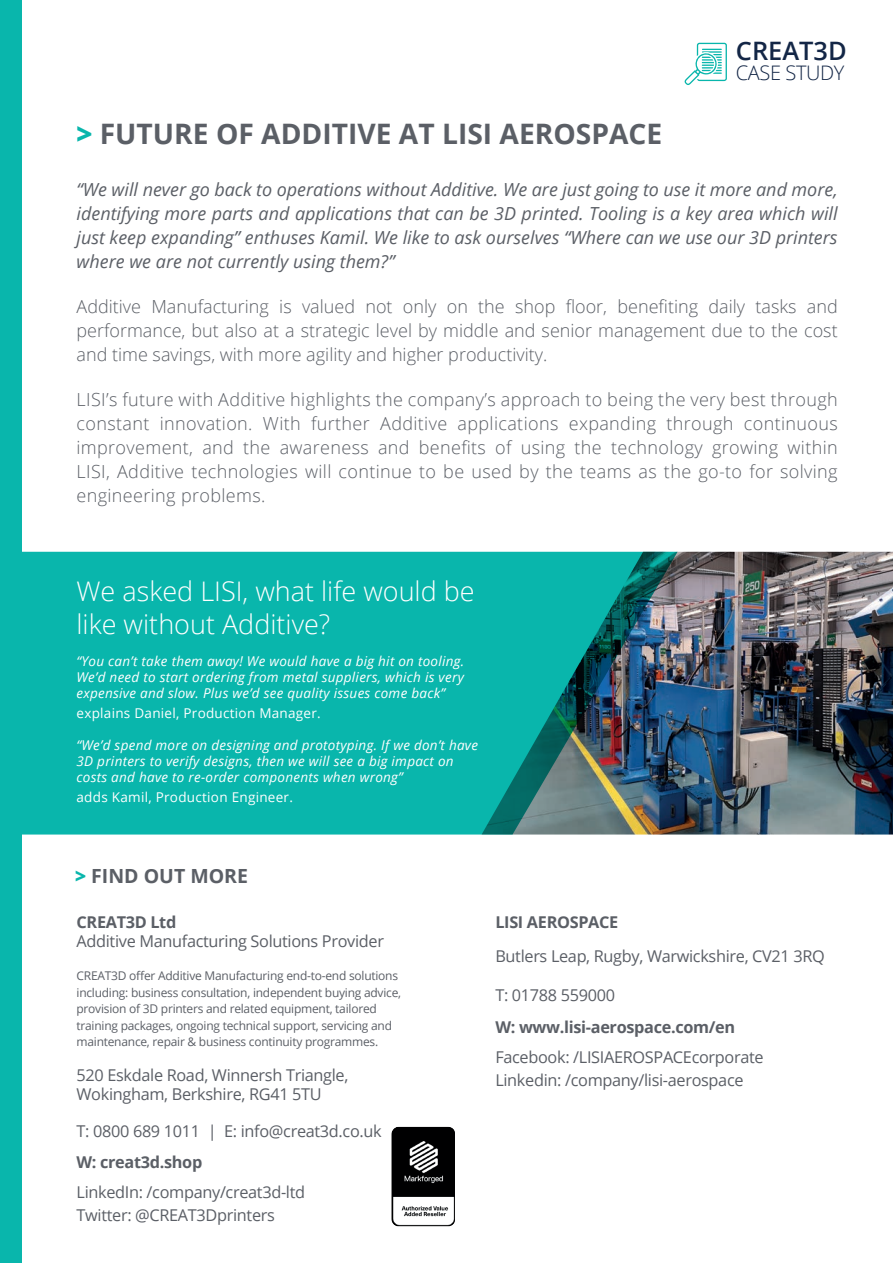
<style>
.page{position:relative;width:893px;height:1263px;background:#fff}
.page>*{position:absolute;margin:0;border:0;box-sizing:border-box;transform-origin:0 0}
.t1{font:700 28.2px "Open Sans";color:#5b5f66}
.t2{font:300 27px/32.4px "Open Sans";color:#fff}
.t3{font:600 25.35px "Open Sans";color:#132646}
.t4{font:300 19.95px "Open Sans";letter-spacing:-.02em;color:#132646}
.t5{font:700 19.5px "Open Sans";color:#5b5f66}
.t6{font:300 18px/24px "Open Sans";letter-spacing:.01em;color:#5b5f66;text-align:justify}
.t7{font:italic 18px/24px "Open Sans";color:#5b5f66;text-align:justify}
.t8{font:16.35px/22.5px "Open Sans";letter-spacing:-.02em;color:#5b5f66}
.t9{font:700 16.35px "Open Sans";letter-spacing:-.02em;color:#5b5f66}
.t10{font:italic 13.5px/16.2px "Open Sans";letter-spacing:.02em;color:#fff;text-align:justify}
.t11{font:13.5px "Open Sans";letter-spacing:.02em;color:#fff}
.t12{font:12px/16.5px "Open Sans";letter-spacing:-.02em;color:#5b5f66}
.s1{font-weight:800;color:#09b6ac}
.s2{font-weight:700}
</style>
<div class="page">
<img style="left:678px;top:552px;width:215px;height:282px">
<svg style="left:21px;top:552px;width:657px;height:282px;background:#12a7a0"></svg>
<img style="left:392px;top:1127px;width:63px;height:99px">
<div style="left:0;top:0;width:21px;height:1263px;background:#09b6ac"></div>
<svg style="left:685px;top:43px;width:42px;height:42px"></svg>
<h1 class="t1" style="left:77px;top:114px;width:587px"><span class="s1">&gt;</span> FUTURE OF ADDITIVE AT LISI AEROSPACE</h1>
<h3 class="t3" style="left:736px;top:34px;width:112px">CREAT3D</h3>
<p class="t4" style="left:736px;top:59px;width:110px">CASE STUDY</p>
<p class="t7" style="left:77px;top:177px;width:763px">“We will never go back to operations without Additive. We are just going to use it more and more, identifying more parts and applications that can be 3D printed. Tooling is a key area which will just keep expanding” enthuses Kamil. We like to ask ourselves “Where can we use our 3D printers where we are not currently using them?”</p>
<p class="t6" style="left:77px;top:294px;width:763px">Additive Manufacturing is valued not only on the shop floor, benefiting daily tasks and performance, but also at a strategic level by middle and senior management due to the cost and time savings, with more agility and higher productivity.</p>
<p class="t6" style="left:77px;top:387px;width:763px">LISI’s future with Additive highlights the company’s approach to being the very best through constant innovation. With further Additive applications expanding through continuous improvement, and the awareness and benefits of using the technology growing within LISI, Additive technologies will continue to be used by the teams as the go-to for solving engineering problems.</p>
<h2 class="t2" style="left:77px;top:574px;width:400px">We asked LISI, what life would be like without Additive?</h2>
<p class="t10" style="left:77px;top:652px;width:389px">“You can’t take them away! We would have a big hit on tooling.<br>We’d need to start ordering from metal suppliers, which is very expensive and slow. Plus we’d see quality issues come back”</p>
<p class="t11" style="left:77px;top:703px;width:246px">explains Daniel, Production Manager.</p>
<p class="t10" style="left:77px;top:736px;width:403px;text-align:left">“We’d spend more on designing and prototyping. If we don’t have<br>3D printers to verify designs, then we will see a big impact on costs and have to re-order components when wrong”</p>
<p class="t11" style="left:77px;top:787px;width:218px">adds Kamil, Production Engineer.</p>
<p class="t5" style="left:75px;top:862px;width:174px"><span class="s1">&gt;</span> FIND OUT MORE</p>
<p class="t9" style="left:77px;top:910px;width:101px">CREAT3D Ltd</p>
<p class="t8" style="left:77px;top:930px;width:309px">Additive Manufacturing Solutions Provider</p>
<p class="t12" style="left:77px;top:967px;width:326px">CREAT3D offer Additive Manufacturing end-to-end solutions including: business consultation, independent buying advice, provision of 3D printers and related equipment, tailored training packages, ongoing technical support, servicing and maintenance, repair &amp; business continuity programmes.</p>
<p class="t8" style="left:77px;top:1065px;width:273px;line-height:19.5px">520 Eskdale Road, Winnersh Triangle,<br>Wokingham, Berkshire, RG41 5TU</p>
<p class="t8" style="left:77px;top:1114px;width:307px;line-height:31.5px">T: 0800 689 1011 | E: info@creat3d.co.uk<br><span class="s2">W: creat3d.s</span><span class="s2">hop</span></p>
<p class="t8" style="left:77px;top:1180px;width:230px">LinkedIn: /company/creat3d-ltd<br>Twitter: @CREAT3Dprinters</p>
<p class="t9" style="left:495px;top:910px;width:124px">LISI AEROSPACE</p>
<p class="t8" style="left:495px;top:945px;width:331px">Butlers Leap, Rugby, Warwickshire, CV21 3RQ</p>
<p class="t8" style="left:495px;top:984px;width:121px">T: 01788 559000</p>
<p class="t9" style="left:495px;top:1015px;width:241px">W: www.lisi-aerospace.com/en</p>
<p class="t8" style="left:495px;top:1045px;width:270px">Facebook: /LISIAEROSPACEcorporate<br>Linkedin: /company/lisi-aerospace</p>
</div>
